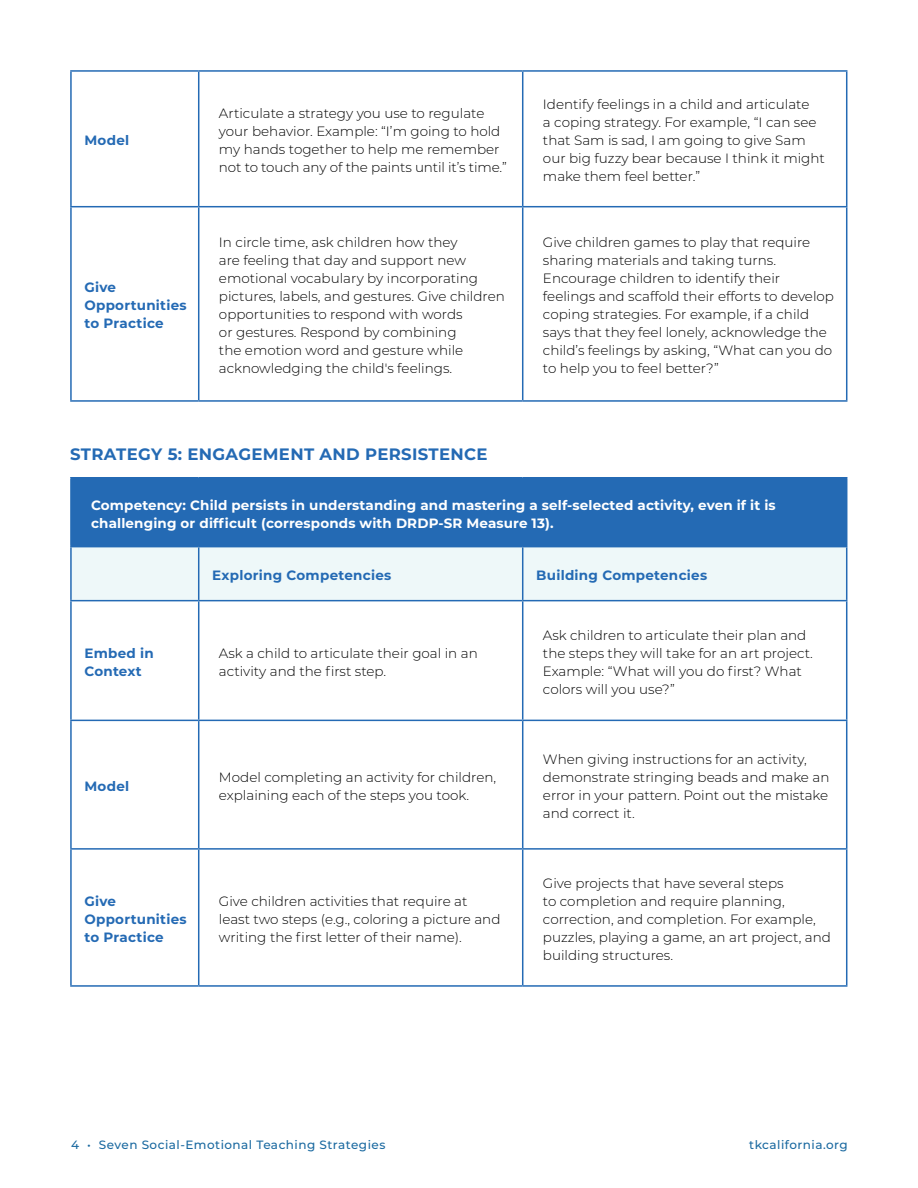
<style>
.page{position:relative;width:918px;height:1188px;background:#fff}
.page>*{position:absolute;margin:0;border:0;box-sizing:border-box;transform-origin:0 0}
.Strategy_header{font:700 16.5px "Montserrat";letter-spacing:.02em;color:#246ab4}
.chart_body{font:300 13.5px/18px "Montserrat";color:#000}
.chart_header{font:700 13.5px/18px "Montserrat";letter-spacing:.01em;color:#fff}
.chart_header-2{font:700 13.5px/18px "Montserrat";letter-spacing:.02em;color:#246ab4}
.t1{font:500 12px "Montserrat";letter-spacing:.04em;color:#1a69a0}
</style>
<div class="page">
<hr style="left:70px;top:207px;width:2px;height:193px;background:#246ab4">
<hr style="left:522px;top:207px;width:1px;height:193px;background:#246ab4">
<hr style="left:70px;top:400px;width:129px;height:2px;background:#246ab4">
<hr style="left:199px;top:400px;width:324px;height:2px;background:#246ab4">
<hr style="left:523px;top:400px;width:324px;height:2px;background:#246ab4">
<hr style="left:198px;top:72px;width:1px;height:134px;background:#246ab4">
<hr style="left:846px;top:72px;width:1px;height:134px;background:#246ab4">
<hr style="left:198px;top:207px;width:1px;height:193px;background:#246ab4">
<hr style="left:846px;top:207px;width:1px;height:193px;background:#246ab4">
<hr style="left:70px;top:70px;width:129px;height:2px;background:#246ab4">
<hr style="left:70px;top:72px;width:2px;height:134px;background:#246ab4">
<hr style="left:199px;top:70px;width:324px;height:2px;background:#246ab4">
<hr style="left:523px;top:70px;width:324px;height:2px;background:#246ab4">
<hr style="left:522px;top:72px;width:1px;height:134px;background:#246ab4">
<hr style="left:70px;top:206px;width:129px;height:1px;background:#246ab4">
<hr style="left:199px;top:206px;width:324px;height:1px;background:#246ab4">
<hr style="left:523px;top:206px;width:324px;height:1px;background:#246ab4">
<div style="left:71px;top:478px;width:776px;height:69px;background:#246ab4"></div>
<div style="left:72px;top:547px;width:774px;height:53px;background:#eef8f9"></div>
<hr style="left:70px;top:477px;width:129px;height:1px;background:#246ab4">
<hr style="left:70px;top:479px;width:2px;height:67px;background:#246ab4">
<hr style="left:199px;top:477px;width:324px;height:1px;background:#246ab4">
<hr style="left:523px;top:477px;width:324px;height:1px;background:#246ab4">
<hr style="left:70px;top:850px;width:2px;height:135px;background:#246ab4">
<hr style="left:522px;top:850px;width:1px;height:135px;background:#246ab4">
<hr style="left:70px;top:985px;width:129px;height:2px;background:#246ab4">
<hr style="left:199px;top:985px;width:324px;height:2px;background:#246ab4">
<hr style="left:523px;top:985px;width:324px;height:2px;background:#246ab4">
<hr style="left:198px;top:547px;width:1px;height:53px;background:#246ab4">
<hr style="left:198px;top:601px;width:1px;height:119px;background:#246ab4">
<hr style="left:846px;top:601px;width:1px;height:119px;background:#246ab4">
<hr style="left:198px;top:721px;width:1px;height:127px;background:#246ab4">
<hr style="left:846px;top:721px;width:1px;height:127px;background:#246ab4">
<hr style="left:198px;top:850px;width:1px;height:135px;background:#246ab4">
<hr style="left:846px;top:850px;width:1px;height:135px;background:#246ab4">
<hr style="left:522px;top:547px;width:1px;height:53px;background:#246ab4">
<hr style="left:70px;top:546px;width:129px;height:1px;background:#246ab4">
<hr style="left:70px;top:547px;width:2px;height:53px;background:#246ab4">
<hr style="left:846px;top:547px;width:1px;height:53px;background:#246ab4">
<hr style="left:70px;top:600px;width:129px;height:1px;background:#246ab4">
<hr style="left:70px;top:601px;width:2px;height:119px;background:#246ab4">
<hr style="left:199px;top:600px;width:324px;height:1px;background:#246ab4">
<hr style="left:523px;top:600px;width:324px;height:1px;background:#246ab4">
<hr style="left:522px;top:601px;width:1px;height:119px;background:#246ab4">
<hr style="left:70px;top:720px;width:129px;height:1px;background:#246ab4">
<hr style="left:70px;top:721px;width:2px;height:127px;background:#246ab4">
<hr style="left:199px;top:720px;width:324px;height:1px;background:#246ab4">
<hr style="left:523px;top:720px;width:324px;height:1px;background:#246ab4">
<hr style="left:522px;top:721px;width:1px;height:127px;background:#246ab4">
<hr style="left:70px;top:848px;width:129px;height:2px;background:#246ab4">
<hr style="left:199px;top:848px;width:324px;height:2px;background:#246ab4">
<hr style="left:523px;top:848px;width:324px;height:2px;background:#246ab4">
<p class="chart_header-2" style="left:84px;top:131px;width:46px">Model</p>
<p class="chart_header-2" style="left:84px;top:278px;width:104px">Give<br>Opportunities to Practice</p>
<p class="chart_body" style="left:219px;top:104px;width:289px">Articulate a strategy you use to regulate your behavior. Example: “I’m going to hold my hands together to help me remember not to touch any of the paints until it’s time.”</p>
<p class="chart_body" style="left:543px;top:95px;width:284px">Identify feelings in a child and articulate<br>a coping strategy. For example, “I can see that Sam is sad, I am going to give Sam our big fuzzy bear because I think it might make them feel better.”</p>
<p class="chart_body" style="left:219px;top:233px;width:287px">In circle time, ask children how they<br>are feeling that day and support new emotional vocabulary by incorporating pictures, labels, and gestures. Give children opportunities to respond with words<br>or gestures. Respond by combining<br>the emotion word and gesture while acknowledging the child's feelings.</p>
<p class="chart_body" style="left:543px;top:233px;width:293px">Give children games to play that require sharing materials and taking turns.<br>Encourage children to identify their feelings and scaffold their efforts to develop coping strategies. For example, if a child says that they feel lonely, acknowledge the child’s feelings by asking, “What can you do to help you to feel better?”</p>
<p class="Strategy_header" style="left:70px;top:442px;width:419px">STRATEGY 5: ENGAGEMENT AND PERSISTENCE</p>
<p class="chart_header" style="left:91px;top:495px;width:686px">Competency: Child persists in understanding and mastering a self-selected activity, even if it is challenging or difficult (corresponds with DRDP-SR Measure 13).</p>
<p class="chart_header-2" style="left:212px;top:566px;width:181px">Exploring Competencies</p>
<p class="chart_header-2" style="left:536px;top:566px;width:172px">Building Competencies</p>
<p class="chart_header-2" style="left:84px;top:644px;width:71px">Embed in<br>Context</p>
<p class="chart_body" style="left:219px;top:644px;width:260px">Ask a child to articulate their goal in an activity and the first step.</p>
<p class="chart_header-2" style="left:84px;top:777px;width:46px">Model</p>
<p class="chart_body" style="left:219px;top:768px;width:279px">Model completing an activity for children, explaining each of the steps you took.</p>
<p class="chart_header-2" style="left:84px;top:891px;width:104px">Give<br>Opportunities to Practice</p>
<p class="chart_body" style="left:219px;top:892px;width:283px">Give children activities that require at least two steps (e.g., coloring a picture and writing the first letter of their name).</p>
<p class="chart_body" style="left:543px;top:626px;width:271px">Ask children to articulate their plan and the steps they will take for an art project.<br>Example: “What will you do first? What colors will you use?”</p>
<p class="chart_body" style="left:543px;top:750px;width:288px">When giving instructions for an activity, demonstrate stringing beads and make an error in your pattern. Point out the mistake and correct it.</p>
<p class="chart_body" style="left:543px;top:874px;width:290px">Give projects that have several steps<br>to completion and require planning, correction, and completion. For example, puzzles, playing a game, an art project, and building structures.</p>
<p class="t1" style="left:71px;top:1136px;width:316px">4 • Seven Social-Emotional Teaching Strategies</p>
<p class="t1" style="left:749px;top:1136px;width:100px">tkcalifornia.org</p>
</div>
